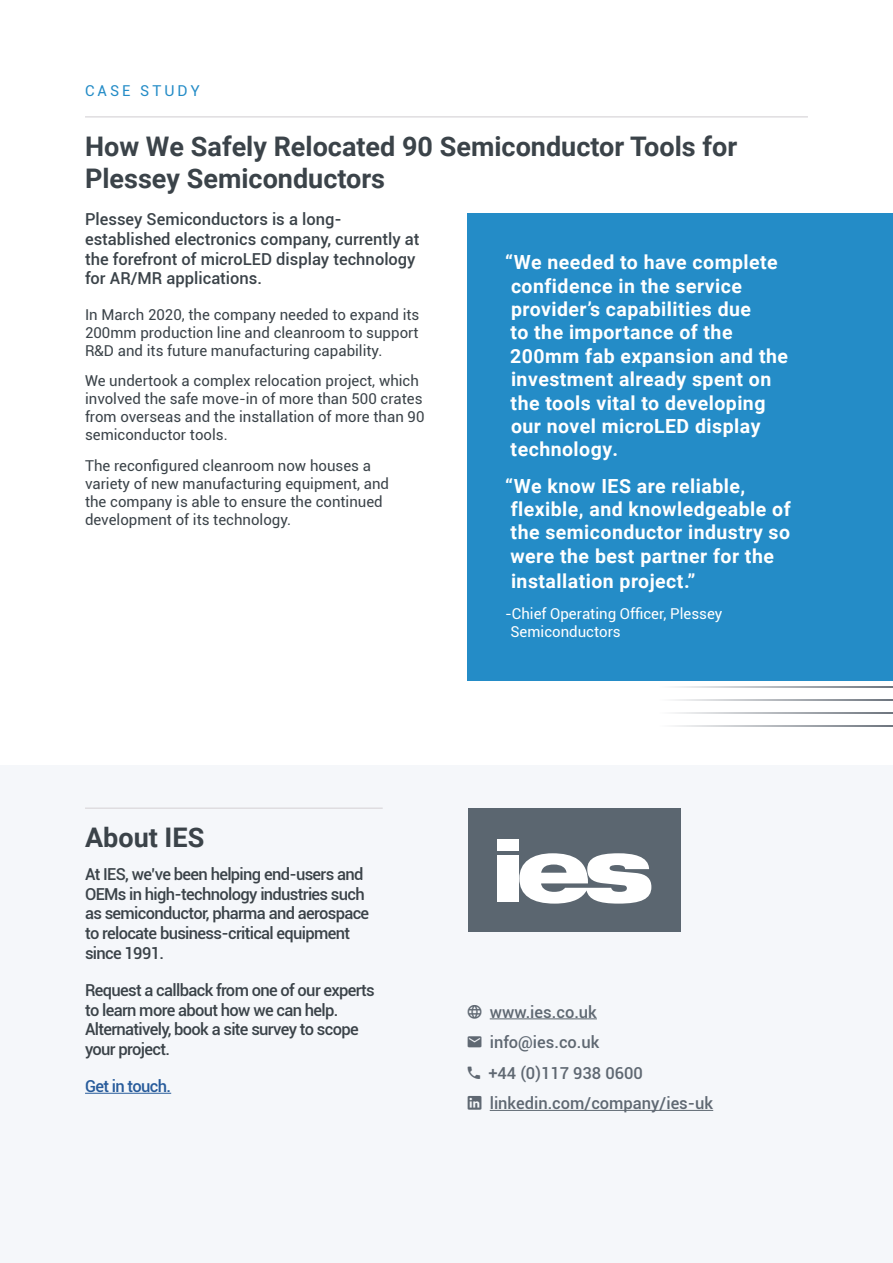
<style>
.page{position:relative;width:893px;height:1263px;background:#fff}
.page>*{position:absolute;margin:0;border:0;box-sizing:border-box;transform-origin:0 0}
.t1{font:700 27px/32.4px "Roboto";color:#3b4349}
.t2{font:700 19.5px/23.4px "Roboto";letter-spacing:.025em;color:#fff}
.t3{font:500 16.5px/19.8px "Roboto";letter-spacing:-.04em;color:#3b4349}
.t4{font:500 16.5px/19.8px "Roboto";color:#3b4349}
.t5{font:500 16.5px/30.5px "Roboto";color:#5f6872}
.t6{font:500 16.5px "Roboto";letter-spacing:-.04em;color:#275b9b}
.t7{font:15px/18px "Roboto";color:#3b4349}
.t8{font:15px/18px "Roboto";color:#fff}
.t9{font:15px "Roboto";letter-spacing:.2em;color:#248cc7}
</style>
<div class="page">
<svg style="left:659px;top:680px;width:234px;height:47px"></svg>
<hr style="left:85px;top:116px;width:723px;height:2px;background:#dfdde0">
<div style="left:0;top:765px;width:893px;height:498px;background:#f5f7fa"></div>
<div style="left:468px;top:213px;width:425px;height:467px;background:#248cc7"></div>
<hr style="left:490px;top:1018px;width:107px;height:1px;background:#5f6872">
<hr style="left:490px;top:1110px;width:223px;height:1px;background:#5f6872">
<div style="left:468px;top:808px;width:212px;height:124px;background:#5b6670"></div>
<div style="left:497px;top:855px;width:21px;height:47px;background:#fff"></div>
<div style="left:497px;top:839px;width:21px;height:11px;background:#fff"></div>
<svg style="left:519px;top:853px;width:132px;height:51px"></svg>
<hr style="left:85px;top:807px;width:298px;height:2px;background:#dfdde0">
<hr style="left:85px;top:1093px;width:86px;height:1px;background:#275b9b">
<p class="t9" style="left:85px;top:80px;width:116px">CASE STUDY</p>
<h1 class="t1" style="left:85px;top:129px;width:654px">How We Safely Relocated 90 Semiconductor Tools for<br>Plessey Semiconductors</h1>
<p class="t4" style="left:85px;top:209px;width:336px">Plessey Semiconductors is a long&shy;established electronics company, currently at the forefront of microLED display technology for AR/MR applications.</p>
<p class="t7" style="left:85px;top:305px;width:336px;text-align:justify">In March 2020, the company needed to expand its 200mm production line and cleanroom to support R&amp;D and its future manufacturing capability.</p>
<p class="t7" style="left:85px;top:371px;width:341px">We undertook a complex relocation project, which involved the safe move-in of more than 500 crates from overseas and the installation of more than 90 semiconductor tools.</p>
<p class="t7" style="left:85px;top:456px;width:306px">The reconfigured cleanroom now houses a variety of new manufacturing equipment, and the company is able to ensure the continued development of its technology.</p>
<h2 class="t2" style="left:505px;top:250px;width:284px">“We needed to have complete confidence in the service provider’s capabilities due<br>to the importance of the<br>200mm fab expansion and the investment already spent on the tools vital to developing our novel microLED display technology.</h2>
<h2 class="t2" style="left:505px;top:473px;width:287px">“We know IES are reliable, flexible, and knowledgeable of the semiconductor industry so were the best partner for the</h2>
<h2 class="t2" style="left:511px;top:569px;width:186px">installation project.”</h2>
<p class="t8" style="left:510px;top:604px;width:213px;text-indent:-5px">-Chief Operating Officer, Plessey<br>Semiconductors</p>
<h1 class="t1" style="left:85px;top:820px;width:121px">About IES</h1>
<p class="t3" style="left:85px;top:863px;width:286px">At IES, we’ve been helping end-users and OEMs in high-technology industries such as semiconductor, pharma and aerospace to relocate business-critical equipment since 1991.</p>
<p class="t3" style="left:85px;top:979px;width:291px">Request a callback from one of our experts to learn more about how we can help.<br>Alternatively, book a site survey to scope your project.</p>
<p class="t6" style="left:85px;top:1074px;width:88px">Get in touch.</p>
<p class="t5" style="left:488px;top:996px;width:226px">www.ies.co.uk<br>info@ies.co.uk<br>+44 (0)117 938 0600 linkedin.com/company/ies-uk</p>
</div>
